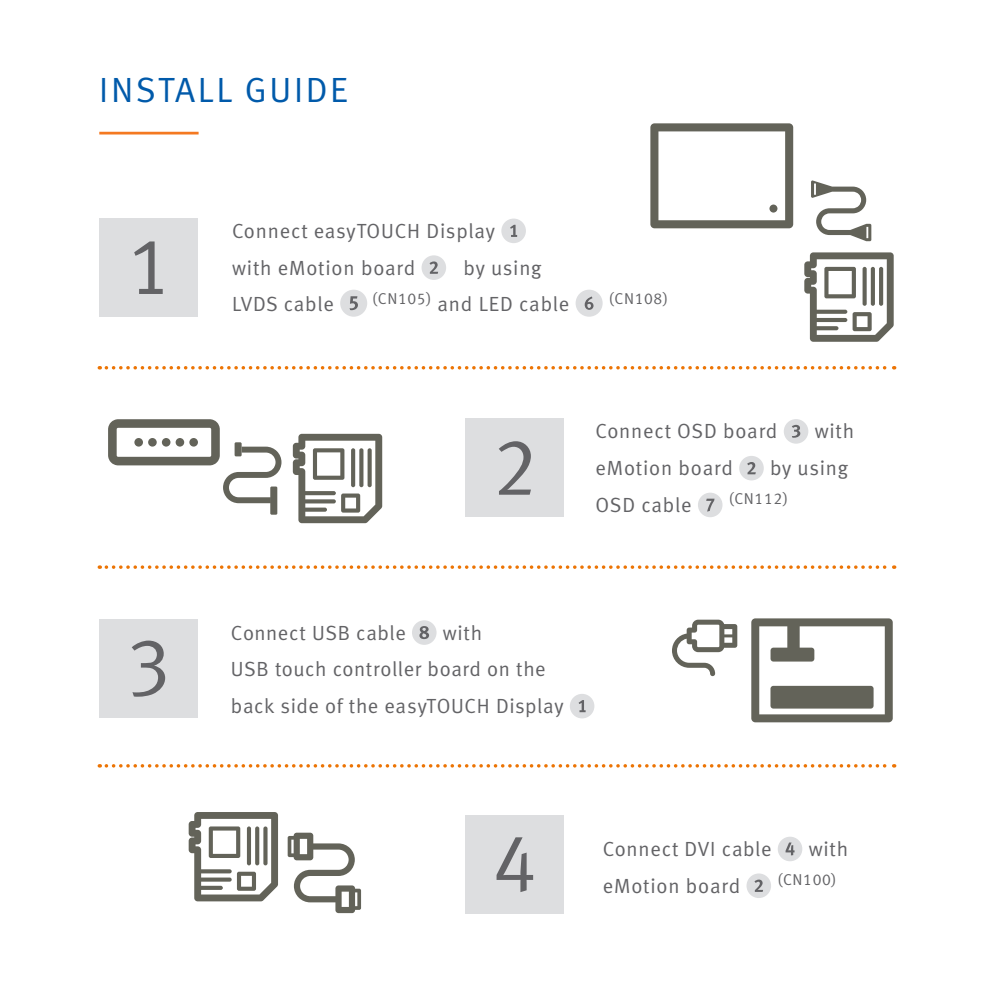
<style>
.page{position:relative;width:993px;height:993px;background:#fff}
.page>*{position:absolute;margin:0;border:0;box-sizing:border-box;transform-origin:0 0}
.t1{font:35px "Meta Normal LF";letter-spacing:.075em;color:#015aaa}
.t2{font:20.47px/36.8px "Meta Normal LF";letter-spacing:.035em;color:#636366}
.t3{font:15.75px "Meta Normal LF";letter-spacing:.04em;color:#636366}
</style>
<div class="page">
<div style="left:99px;top:218px;width:98px;height:99px;background:#dddee0"></div>
<svg style="left:134px;top:241px;width:29px;height:53px"></svg>
<div style="left:99px;top:619px;width:98px;height:98px;background:#dddee0"></div>
<div style="left:501px;top:218px;width:24px;height:25px;background:#dddee0;border-radius:50%"></div>
<svg style="left:510px;top:225px;width:7px;height:12px"></svg>
<div style="left:421px;top:255px;width:25px;height:25px;background:#dddee0;border-radius:50%"></div>
<svg style="left:429px;top:261px;width:9px;height:13px"></svg>
<div style="left:340px;top:289px;width:27px;height:27px;background:#dddee0;border-radius:50%"></div>
<svg style="left:349px;top:296px;width:9px;height:14px"></svg>
<div style="left:575px;top:289px;width:27px;height:27px;background:#dddee0;border-radius:50%"></div>
<svg style="left:584px;top:296px;width:9px;height:14px"></svg>
<svg style="left:804px;top:252px;width:89px;height:89px"></svg>
<div style="left:465px;top:418px;width:99px;height:99px;background:#dddee0"></div>
<svg style="left:499px;top:441px;width:32px;height:53px"></svg>
<div style="left:783px;top:419px;width:25px;height:24px;background:#dddee0;border-radius:50%"></div>
<svg style="left:792px;top:424px;width:8px;height:13px"></svg>
<div style="left:739px;top:455px;width:24px;height:25px;background:#dddee0;border-radius:50%"></div>
<svg style="left:747px;top:462px;width:8px;height:12px"></svg>
<div style="left:697px;top:492px;width:25px;height:25px;background:#dddee0;border-radius:50%"></div>
<svg style="left:706px;top:498px;width:8px;height:13px"></svg>
<svg style="left:132px;top:640px;width:33px;height:56px"></svg>
<div style="left:412px;top:620px;width:24px;height:24px;background:#dddee0;border-radius:50%"></div>
<svg style="left:419px;top:626px;width:10px;height:13px"></svg>
<div style="left:569px;top:693px;width:25px;height:25px;background:#dddee0;border-radius:50%"></div>
<svg style="left:578px;top:700px;width:7px;height:12px"></svg>
<svg style="left:672px;top:619px;width:65px;height:57px"></svg>
<svg style="left:811px;top:180px;width:60px;height:61px"></svg>
<svg style="left:650px;top:123px;width:144px;height:106px"></svg>
<svg style="left:293px;top:433px;width:89px;height:90px"></svg>
<svg style="left:108px;top:419px;width:173px;height:84px"></svg>
<div style="left:234px;top:442px;width:7px;height:14px;background:#636359"></div>
<div style="left:270px;top:486px;width:7px;height:28px;background:#636359"></div>
<svg style="left:751px;top:618px;width:142px;height:105px"></svg>
<div style="left:465px;top:815px;width:99px;height:98px;background:#dddee0"></div>
<svg style="left:496px;top:837px;width:37px;height:54px"></svg>
<div style="left:777px;top:836px;width:25px;height:25px;background:#dddee0;border-radius:50%"></div>
<svg style="left:785px;top:842px;width:9px;height:13px"></svg>
<div style="left:746px;top:873px;width:24px;height:24px;background:#dddee0;border-radius:50%"></div>
<svg style="left:754px;top:879px;width:8px;height:12px"></svg>
<svg style="left:287px;top:832px;width:74px;height:80px"></svg>
<svg style="left:189px;top:812px;width:89px;height:89px"></svg>
<svg style="left:106px;top:366px;width:788px;height:3px"></svg>
<svg style="left:106px;top:565px;width:788px;height:3px"></svg>
<svg style="left:106px;top:764px;width:788px;height:3px"></svg>
<hr style="left:99px;top:132px;width:99px;height:2px;background:#f47921">
<p class="t1" style="left:99px;top:70px;width:250px">INSTALL GUIDE</p>
<p class="t2" style="left:232px;top:212px;width:264px">Connect easyTOUCH Display with eMotion board</p>
<p class="t2" style="left:463px;top:249px;width:80px">by using</p>
<p class="t2" style="left:232px;top:285px;width:103px">LVDS cable</p>
<p class="t2" style="left:372px;top:285px;width:198px"><sup>(CN105)</sup> and LED cable</p>
<p class="t3" style="left:608px;top:289px;width:61px">(CN108)</p>
<p class="t2" style="left:595px;top:412px;width:183px">Connect OSD board</p>
<p class="t2" style="left:814px;top:412px;width:41px">with</p>
<p class="t2" style="left:595px;top:449px;width:139px">eMotion board</p>
<p class="t2" style="left:769px;top:449px;width:80px">by using</p>
<p class="t2" style="left:595px;top:486px;width:97px">OSD cable</p>
<p class="t3" style="left:728px;top:489px;width:61px">(CN112)</p>
<p class="t2" style="left:231px;top:613px;width:176px">Connect USB cable</p>
<p class="t2" style="left:231px;top:613px;width:334px;text-indent:212px">with<br>USB touch controller board on the back side of the easyTOUCH Display</p>
<p class="t2" style="left:602px;top:830px;width:170px">Connect DVI cable</p>
<p class="t2" style="left:808px;top:830px;width:41px">with</p>
<p class="t2" style="left:602px;top:866px;width:139px">eMotion board</p>
<p class="t3" style="left:777px;top:870px;width:61px">(CN100)</p>
</div>
